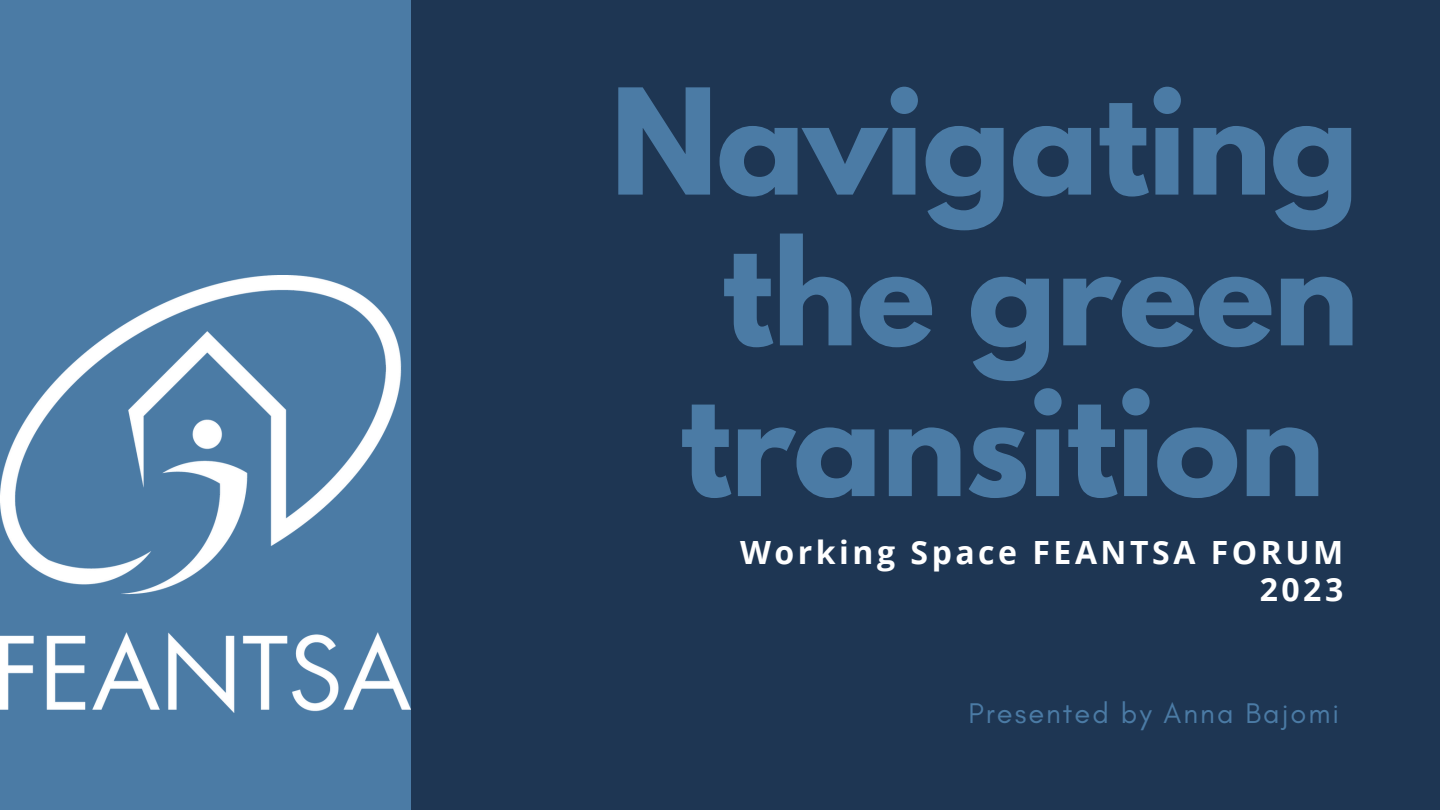
<style>
.page{position:relative;width:1440px;height:810px;background:#1e3653}
.page>*{position:absolute;margin:0;border:0;box-sizing:border-box;transform-origin:0 0}
.t1{font:700 130px/150.8px "League Spartan";letter-spacing:-.01em;color:#4b7ba5;text-align:right}
.t2{font:700 32px/36.8px "Open Sans";letter-spacing:.11em;color:#fff;text-align:right}
.t3{font:29px "Glacial Indifference";letter-spacing:.07em;color:#4b7ba5}
</style>
<div class="page">
<div style="left:0;top:0;width:410px;height:810px;background:#4b7ba5"></div>
<img style="left:0;top:276px;width:410px;height:437px">
<p class="t1" style="left:610px;top:83px;width:750px">Navigating the green transition</p>
<p class="t2" style="left:740px;top:533px;width:605px">Working Space FEANTSA FORUM<br>2023</p>
<p class="t3" style="left:968px;top:696px;width:372px">Presented by Anna Bajomi</p>
</div>
